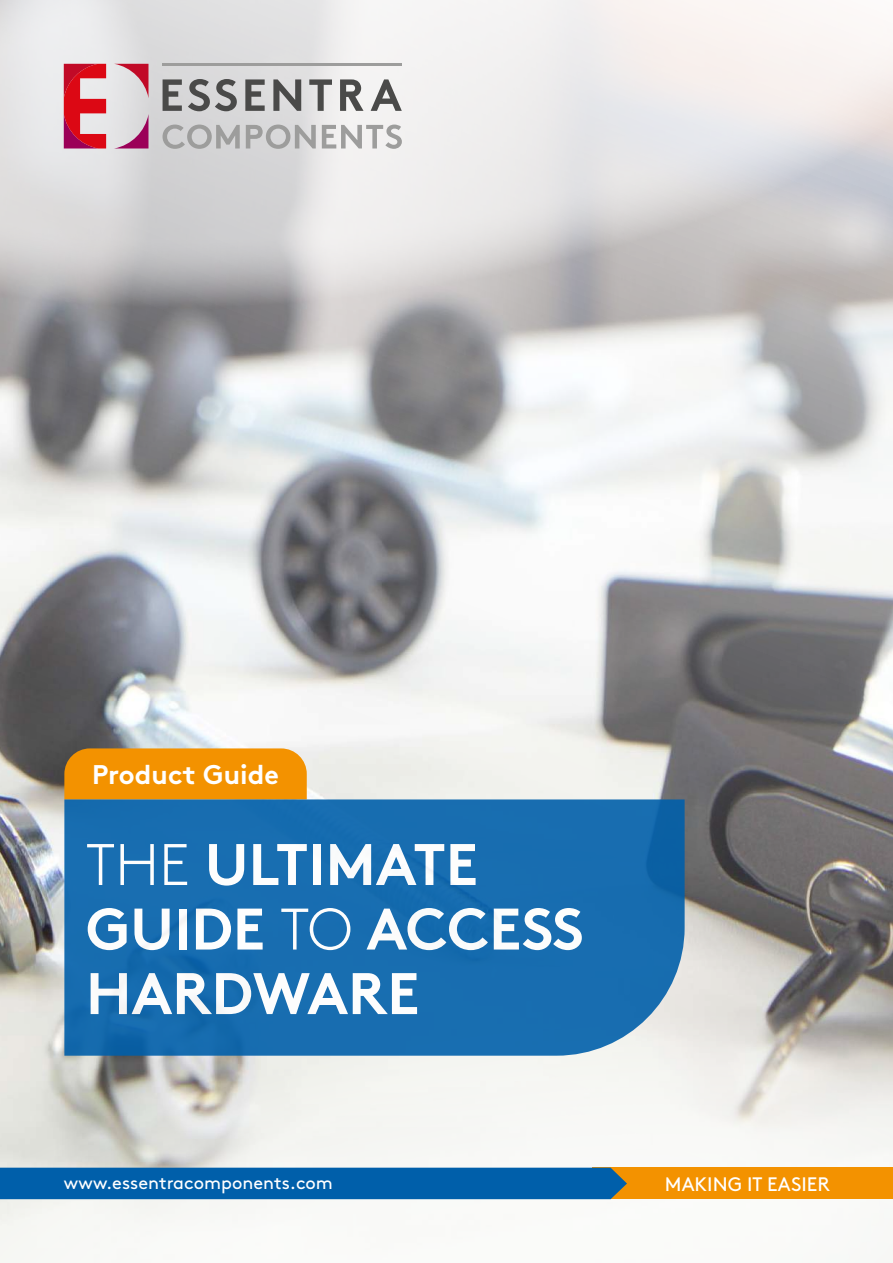
<style>
.page{position:relative;width:893px;height:1263px;background:#fff}
.page>*{position:absolute;margin:0;border:0;box-sizing:border-box;transform-origin:0 0}
.t1{font:700 58.5px/64.5px "Brown Pro";color:#fff}
.t2{font:700 27px "Brown Pro";color:#fff}
.t3{font:19.5px "Brown Pro";color:#fff}
.t4{font:18px "Brown Pro";color:#fff}
.s1{font-weight:300}
</style>
<div class="page">
<img style="left:0;top:339px;width:893px;height:639px">
<svg style="left:0;top:978px;width:893px;height:285px;fill:#f5f6f2"></svg>
<svg style="left:0;top:0;width:893px;height:339px"></svg>
<div style="left:592px;top:1168px;width:301px;height:31px;background:#f39200"></div>
<div style="left:0;top:1168px;width:627px;height:31px;background:#005faa"></div>
<svg style="left:163px;top:125px;width:77px;height:24px;background:#bbbbbc"></svg>
<svg style="left:246px;top:125px;width:70px;height:24px;background:#bdbcbd"></svg>
<svg style="left:322px;top:125px;width:80px;height:24px"></svg>
<svg style="left:163px;top:79px;width:19px;height:32px"></svg>
<svg style="left:245px;top:79px;width:20px;height:32px"></svg>
<svg style="left:309px;top:79px;width:23px;height:32px"></svg>
<svg style="left:340px;top:79px;width:24px;height:32px"></svg>
<svg style="left:273px;top:79px;width:28px;height:32px"></svg>
<svg style="left:371px;top:79px;width:31px;height:32px"></svg>
<svg style="left:188px;top:79px;width:49px;height:32px;background:#989898"></svg>
<hr style="left:163px;top:64px;width:239px;height:2px;background:#9d9d9c">
<svg style="left:114px;top:114px;width:34px;height:34px"></svg>
<svg style="left:114px;top:64px;width:34px;height:34px"></svg>
<svg style="left:64px;top:64px;width:42px;height:84px;background:#d74c5d"></svg>
<div style="left:64px;top:748px;width:243px;height:51px;background:#f39200"></div>
<div style="left:64px;top:799px;width:621px;height:257px;background:#186db0"></div>
<p class="t2" style="left:92px;top:753px;width:188px">Product Guide</p>
<p class="t1" style="left:86px;top:826px;width:499px"><span class="s1">THE</span> ULTIMATE<br>GUIDE <span class="s1">TO</span> ACCESS<br>HARDWARE</p>
<p class="t4" style="left:64px;top:1169px;width:271px">www.essentracomponents.com</p>
<p class="t3" style="left:665px;top:1169px;width:167px">MAKING IT EASIER</p>
</div>
